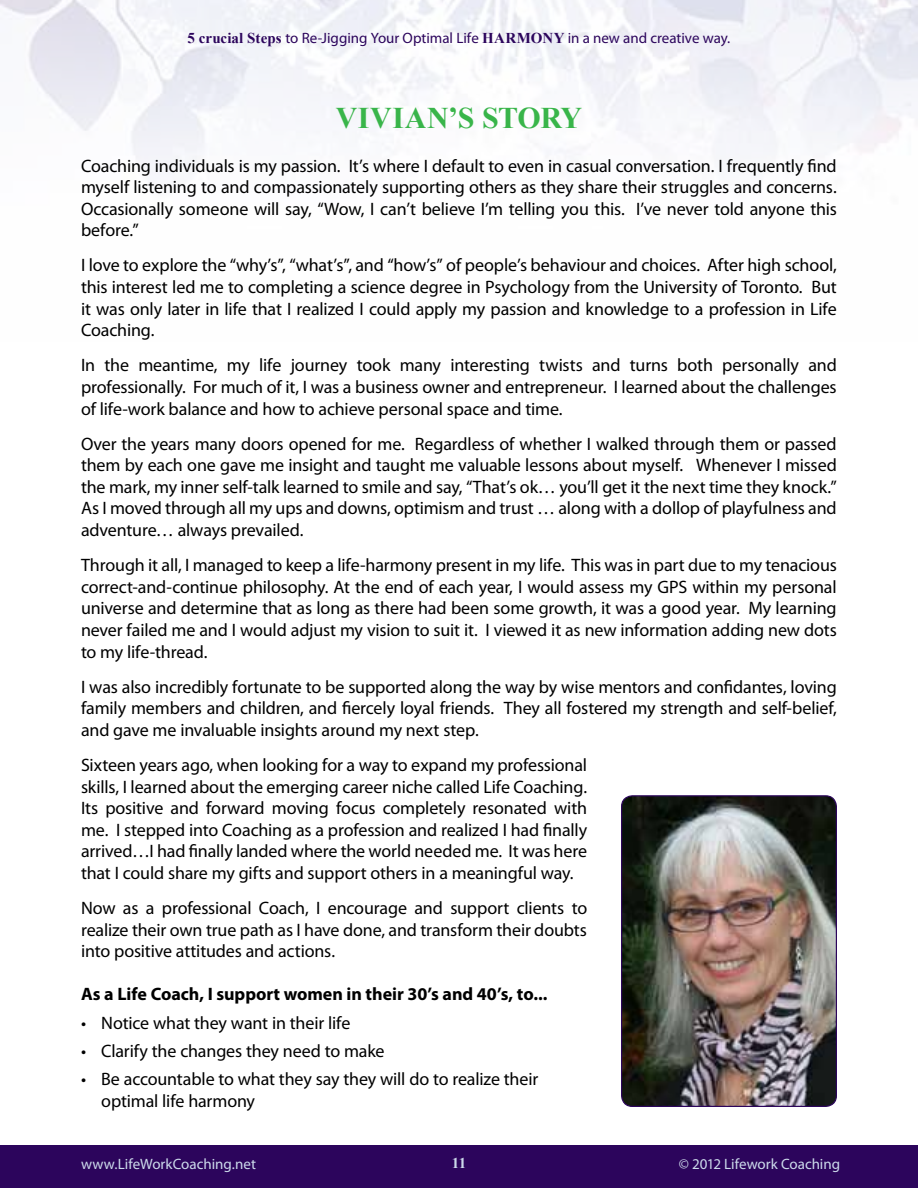
<style>
.page{position:relative;width:918px;height:1188px;background:#fff}
.page>*{position:absolute;margin:0;border:0;box-sizing:border-box;transform-origin:0 0}
.t1{font:700 30px "Times New Roman";letter-spacing:.02em;color:#39b54a}
.t2{font:18px/21.6px "Myriad Pro";letter-spacing:-.01em;color:#000;text-align:justify}
.t3{font:700 18px "Myriad Pro";letter-spacing:-.005em;color:#000}
.t4{font:15px "Myriad Pro";color:#2c055c}
.t5{font:15px "Myriad Pro";color:#ccdaeb}
.t6{font:700 15px "Times New Roman";color:#ccdaeb}
.s1{font-family:"Times New Roman";font-weight:700}
</style>
<div class="page">
<div style="left:0;top:1145px;width:918px;height:43px;background:#2c055c"></div>
<img style="left:623px;top:797px;width:212px;height:308px">
<div style="left:621px;top:795px;width:216px;height:312px;border:1px solid #2c055c;border-radius:11px"></div>
<p class="t4" style="left:188px;top:29px;width:544px"><span class="s1">5 crucial Steps</span> to Re-Jigging Your Optimal Life <span class="s1">HARMONY</span> in a new and creative way.</p>
<h1 class="t1" style="left:336px;top:98px;width:185px">Vivian’s Story</h1>
<p class="t2" style="left:81px;top:154px;width:757px">Coaching individuals is my passion. It’s where I default to even in casual conversation. I frequently find myself listening to and compassionately supporting others as they share their struggles and concerns.<br>Occasionally someone will say, “Wow, I can’t believe I’m telling you this. I’ve never told anyone this before.”</p>
<p class="t2" style="left:81px;top:254px;width:757px">I love to explore the “why’s”, “what’s”, and “how’s” of people’s behaviour and choices. After high school, this interest led me to completing a science degree in Psychology from the University of Toronto. But it was only later in life that I realized I could apply my passion and knowledge to a profession in Life Coaching.</p>
<p class="t2" style="left:81px;top:354px;width:757px">In the meantime, my life journey took many interesting twists and turns both personally and professionally. For much of it, I was a business owner and entrepreneur. I learned about the challenges of life-work balance and how to achieve personal space and time.</p>
<p class="t2" style="left:81px;top:432px;width:757px">Over the years many doors opened for me. Regardless of whether I walked through them or passed them by each one gave me insight and taught me valuable lessons about myself. Whenever I missed the mark, my inner self-talk learned to smile and say, “That’s ok… you’ll get it the next time they knock.” As I moved through all my ups and downs, optimism and trust … along with a dollop of playfulness and adventure… always prevailed.</p>
<p class="t2" style="left:81px;top:554px;width:757px">Through it all, I managed to keep a life-harmony present in my life. This was in part due to my tenacious correct-and-continue philosophy. At the end of each year, I would assess my GPS within my personal universe and determine that as long as there had been some growth, it was a good year. My learning never failed me and I would adjust my vision to suit it. I viewed it as new information adding new dots to my life-thread.</p>
<p class="t2" style="left:81px;top:675px;width:757px">I was also incredibly fortunate to be supported along the way by wise mentors and confidantes, loving family members and children, and fiercely loyal friends. They all fostered my strength and self-belief, and gave me invaluable insights around my next step.</p>
<p class="t2" style="left:81px;top:754px;width:508px">Sixteen years ago, when looking for a way to expand my professional skills, I learned about the emerging career niche called Life Coaching.<br>Its positive and forward moving focus completely resonated with me. I stepped into Coaching as a profession and realized I had finally arrived…I had finally landed where the world needed me. It was here that I could share my gifts and support others in a meaningful way.</p>
<p class="t2" style="left:81px;top:897px;width:508px">Now as a professional Coach, I encourage and support clients to realize their own true path as I have done, and transform their doubts into positive attitudes and actions.</p>
<p class="t3" style="left:81px;top:983px;width:468px">As a Life Coach, I support women in their 30’s and 40’s, to...</p>
<p class="t2" style="left:81px;top:1012px;width:271px">• Notice what they want in their life</p>
<p class="t2" style="left:81px;top:1040px;width:305px">• Clarify the changes they need to make</p>
<p class="t2" style="left:101px;top:1068px;width:439px;text-indent:-20px">• Be accountable to what they say they will do to realize their optimal life harmony</p>
<p class="t5" style="left:81px;top:1155px;width:177px">www.LifeWorkCoaching.net</p>
<p class="t6" style="left:452px;top:1152px;width:16px">11</p>
<p class="t5" style="left:679px;top:1155px;width:163px">© 2012 Lifework Coaching</p>
</div>
